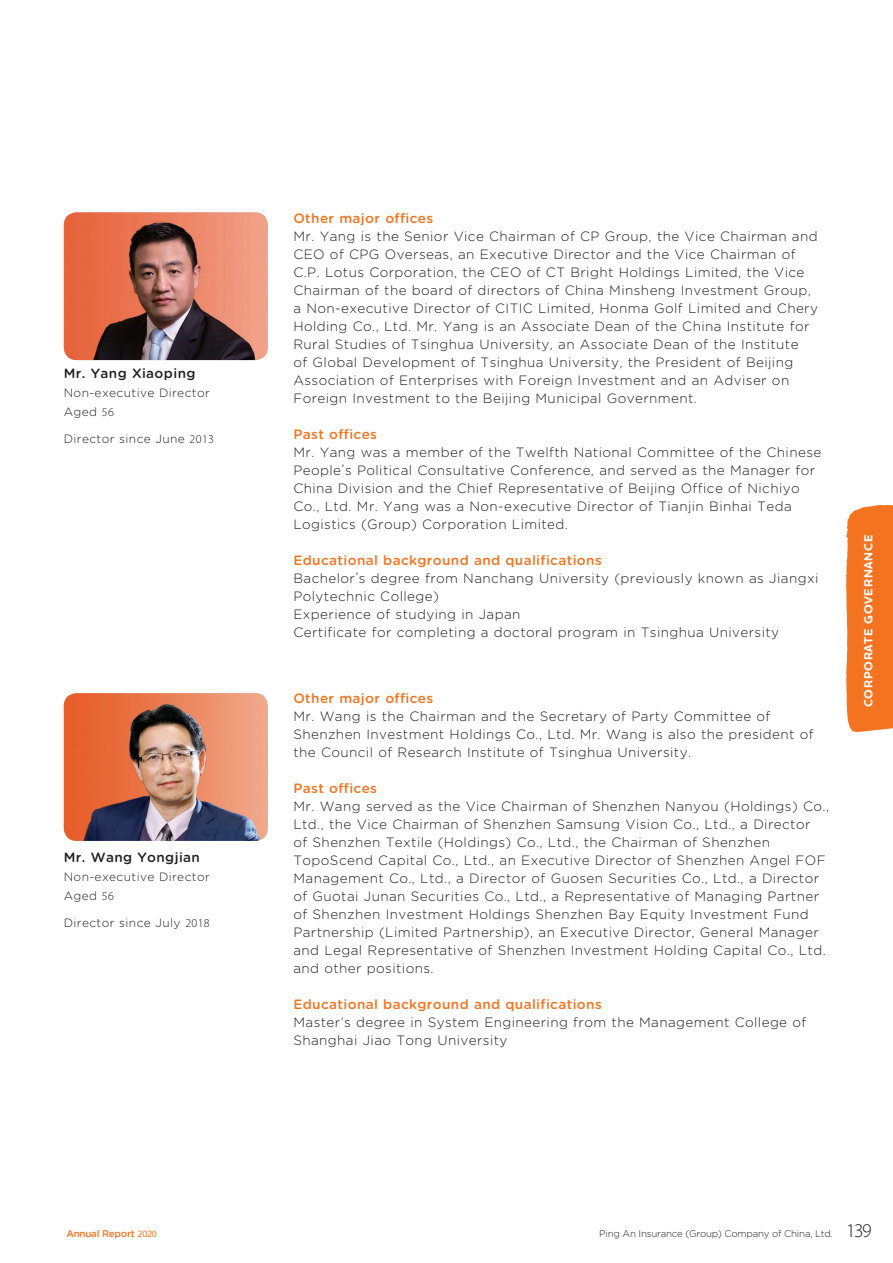
<style>
.page{position:relative;width:893px;height:1263px;background:#fff}
.page>*{position:absolute;margin:0;border:0;box-sizing:border-box;transform-origin:0 0}
.t1{font:300 13.5px/18px "Gotham Rounded";letter-spacing:.03em;color:#231f20}
.t2{font:500 13.5px "Gotham Rounded";letter-spacing:.03em;color:#f47321}
.t3{font:500 13.5px "Gotham Rounded";letter-spacing:.03em;color:#231f20}
.t4{font:300 12px/18.8px "Gotham Rounded";letter-spacing:.03em;color:#231f20}
.t5{font:700 12px "Houschka Rounded";letter-spacing:.065em;color:#fff}
.t6{font:300 9.75px "Gotham Rounded";letter-spacing:-.02em;color:#231f20}
.t7{font:500 9.75px "Gotham Rounded";letter-spacing:-.02em;color:#f47321}
.s1{font-family:"Myriad Pro"}
.s2{font-family:"Myriad Pro";font-weight:400}
.s3{font-family:"Myriad Pro";font-size:19.5px}
</style>
<div class="page">
<div style="left:846px;top:505px;width:47px;height:226px;background:#f47321"></div>
<img style="left:64px;top:212px;width:204px;height:148px">
<img style="left:64px;top:693px;width:204px;height:148px">
<p class="t3" style="left:64px;top:364px;width:133px">Mr. Yang Xiaoping</p>
<p class="t4" style="left:64px;top:383px;width:148px">Non-executive Director<br>Aged <span class="s1">56</span></p>
<p class="t4" style="left:64px;top:429px;width:152px">Director since June <span class="s1">2013</span></p>
<p class="t3" style="left:64px;top:848px;width:138px">Mr. Wang Yongjian</p>
<p class="t4" style="left:64px;top:867px;width:148px">Non-executive Director<br>Aged <span class="s1">56</span></p>
<p class="t4" style="left:64px;top:913px;width:148px">Director since July <span class="s1">2018</span></p>
<p class="t2" style="left:293px;top:208px;width:141px">Other major offices</p>
<p class="t1" style="left:293px;top:226px;width:526px">Mr. Yang is the Senior Vice Chairman of CP Group, the Vice Chairman and CEO of CPG Overseas, an Executive Director and the Vice Chairman of C.P. Lotus Corporation, the CEO of CT Bright Holdings Limited, the Vice Chairman of the board of directors of China Minsheng Investment Group, a Non-executive Director of CITIC Limited, Honma Golf Limited and Chery Holding Co., Ltd. Mr. Yang is an Associate Dean of the China Institute for Rural Studies of Tsinghua University, an Associate Dean of the Institute<br>of Global Development of Tsinghua University, the President of Beijing Association of Enterprises with Foreign Investment and an Adviser on Foreign Investment to the Beijing Municipal Government.</p>
<p class="t2" style="left:293px;top:424px;width:85px">Past offices</p>
<p class="t1" style="left:293px;top:442px;width:529px">Mr. Yang was a member of the Twelfth National Committee of the Chinese People’s Political Consultative Conference, and served as the Manager for China Division and the Chief Representative of Beijing Office of Nichiyo Co., Ltd. Mr. Yang was a Non-executive Director of Tianjin Binhai Teda Logistics (Group) Corporation Limited.</p>
<p class="t2" style="left:293px;top:550px;width:310px">Educational background and qualifications</p>
<p class="t1" style="left:293px;top:568px;width:527px">Bachelor’s degree from Nanchang University (previously known as Jiangxi Polytechnic College)<br>Experience of studying in Japan<br>Certificate for completing a doctoral program in Tsinghua University</p>
<p class="t2" style="left:293px;top:689px;width:141px">Other major offices</p>
<p class="t1" style="left:293px;top:707px;width:522px">Mr. Wang is the Chairman and the Secretary of Party Committee of<br>Shenzhen Investment Holdings Co., Ltd. Mr. Wang is also the president of the Council of Research Institute of Tsinghua University.</p>
<p class="t2" style="left:293px;top:779px;width:85px">Past offices</p>
<p class="t1" style="left:293px;top:797px;width:537px">Mr. Wang served as the Vice Chairman of Shenzhen Nanyou (Holdings) Co., Ltd., the Vice Chairman of Shenzhen Samsung Vision Co., Ltd., a Director<br>of Shenzhen Textile (Holdings) Co., Ltd., the Chairman of Shenzhen TopoScend Capital Co., Ltd., an Executive Director of Shenzhen Angel FOF Management Co., Ltd., a Director of Guosen Securities Co., Ltd., a Director of Guotai Junan Securities Co., Ltd., a Representative of Managing Partner of Shenzhen Investment Holdings Shenzhen Bay Equity Investment Fund Partnership (Limited Partnership), an Executive Director, General Manager and Legal Representative of Shenzhen Investment Holding Capital Co., Ltd. and other positions.</p>
<p class="t2" style="left:293px;top:994px;width:310px">Educational background and qualifications</p>
<p class="t1" style="left:293px;top:1012px;width:514px">Master’s degree in System Engineering from the Management College of<br>Shanghai Jiao Tong University</p>
<p class="t5" style="left:860px;top:707px;width:174px;rotate:-90deg">Corporate Governance</p>
<p class="t7" style="left:66px;top:1226px;width:92px">Annual Report <span class="s2">2020</span></p>
<p class="t6" style="left:599px;top:1227px;width:274px">Ping An Insurance (Group) Company of China, Ltd. <span class="s3">139</span></p>
</div>
